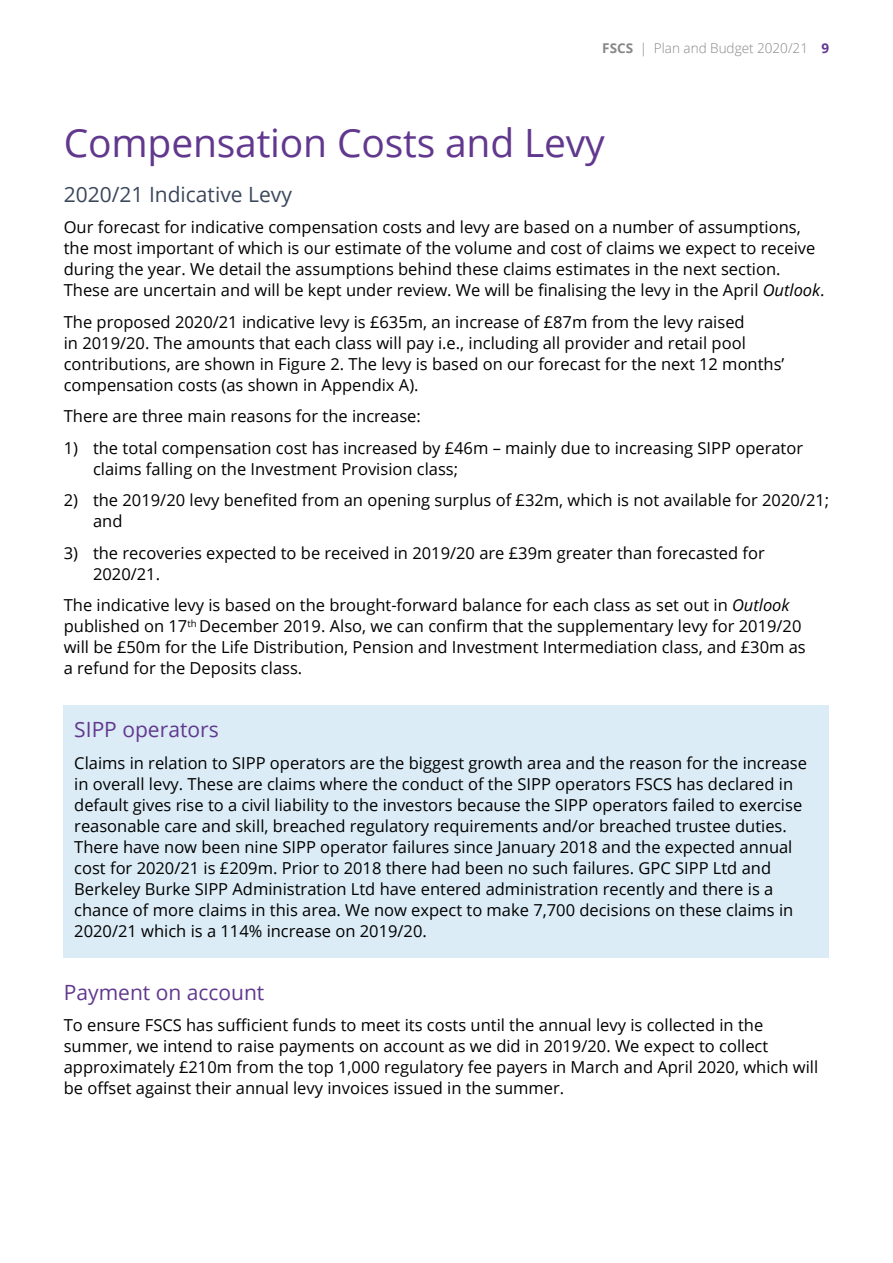
<style>
.page{position:relative;width:893px;height:1263px;background:#fff}
.page>*{position:absolute;margin:0;border:0;box-sizing:border-box;transform-origin:0 0}
.A_head{font:39px "Open Sans";letter-spacing:-.005em;color:#61388e}
.B_head{font:21px "Open Sans";color:#61388e}
.B_head-2{font:21px "Open Sans";color:#3b475b}
.Text{font:16.5px/21px "Open Sans";color:#000}
.t1{font:300 13.5px "Open Sans";color:#878787}
.s1{font-weight:700}
.s2{font-weight:700;color:#61388e}
.s3{font-style:italic}
</style>
<div class="page">
<div style="left:64px;top:706px;width:765px;height:252px;background:#dbecf6"></div>
<p class="t1" style="left:602px;top:39px;width:228px"><span class="s1">FSCS</span> | Plan and Budget 2020/21 <span class="s2">9</span></p>
<h1 class="A_head" style="left:64px;top:117px;width:542px">Compensation Costs and Levy</h1>
<h1 class="B_head-2" style="left:64px;top:180px;width:230px">2020/21 Indicative Levy</h1>
<h3 class="Text" style="left:64px;top:216px;width:762px">Our forecast for indicative compensation costs and levy are based on a number of assumptions, the most important of which is our estimate of the volume and cost of claims we expect to receive during the year. We detail the assumptions behind these claims estimates in the next section.<br>These are uncertain and will be kept under review. We will be finalising the levy in the April <span class="s3">Outlook</span>.</h3>
<h3 class="Text" style="left:64px;top:311px;width:722px">The proposed 2020/21 indicative levy is £635m, an increase of £87m from the levy raised<br>in 2019/20. The amounts that each class will pay i.e., including all provider and retail pool contributions, are shown in Figure 2. The levy is based on our forecast for the next 12 months’ compensation costs (as shown in Appendix A).</h3>
<h3 class="Text" style="left:64px;top:405px;width:359px">There are three main reasons for the increase:</h3>
<p class="Text" style="left:93px;top:437px;width:712px;text-indent:-29px">1) the total compensation cost has increased by £46m – mainly due to increasing SIPP operator claims falling on the Investment Provision class;</p>
<p class="Text" style="left:93px;top:489px;width:738px;text-indent:-29px">2) the 2019/20 levy benefited from an opening surplus of £32m, which is not available for 2020/21; and</p>
<p class="Text" style="left:93px;top:542px;width:673px;text-indent:-29px">3) the recoveries expected to be received in 2019/20 are £39m greater than forecasted for<br>2020/21.</p>
<h3 class="Text" style="left:64px;top:594px;width:743px">The indicative levy is based on the brought-forward balance for each class as set out in <span class="s3">Outlook </span>published on 17<sup>th</sup> December 2019. Also, we can confirm that the supplementary levy for 2019/20 will be £50m for the Life Distribution, Pension and Investment Intermediation class, and £30m as a refund for the Deposits class.</h3>
<h1 class="B_head" style="left:74px;top:715px;width:146px">SIPP operators</h1>
<h3 class="Text" style="left:74px;top:752px;width:734px">Claims in relation to SIPP operators are the biggest growth area and the reason for the increase in overall levy. These are claims where the conduct of the SIPP operators FSCS has declared in default gives rise to a civil liability to the investors because the SIPP operators failed to exercise reasonable care and skill, breached regulatory requirements and/or breached trustee duties.<br>There have now been nine SIPP operator failures since January 2018 and the expected annual cost for 2020/21 is £209m. Prior to 2018 there had been no such failures. GPC SIPP Ltd and Berkeley Burke SIPP Administration Ltd have entered administration recently and there is a chance of more claims in this area. We now expect to make 7,700 decisions on these claims in 2020/21 which is a 114% increase on 2019/20.</h3>
<h1 class="B_head" style="left:64px;top:978px;width:202px">Payment on account</h1>
<h3 class="Text" style="left:64px;top:1014px;width:756px">To ensure FSCS has sufficient funds to meet its costs until the annual levy is collected in the summer, we intend to raise payments on account as we did in 2019/20. We expect to collect approximately £210m from the top 1,000 regulatory fee payers in March and April 2020, which will be offset against their annual levy invoices issued in the summer.</h3>
</div>
